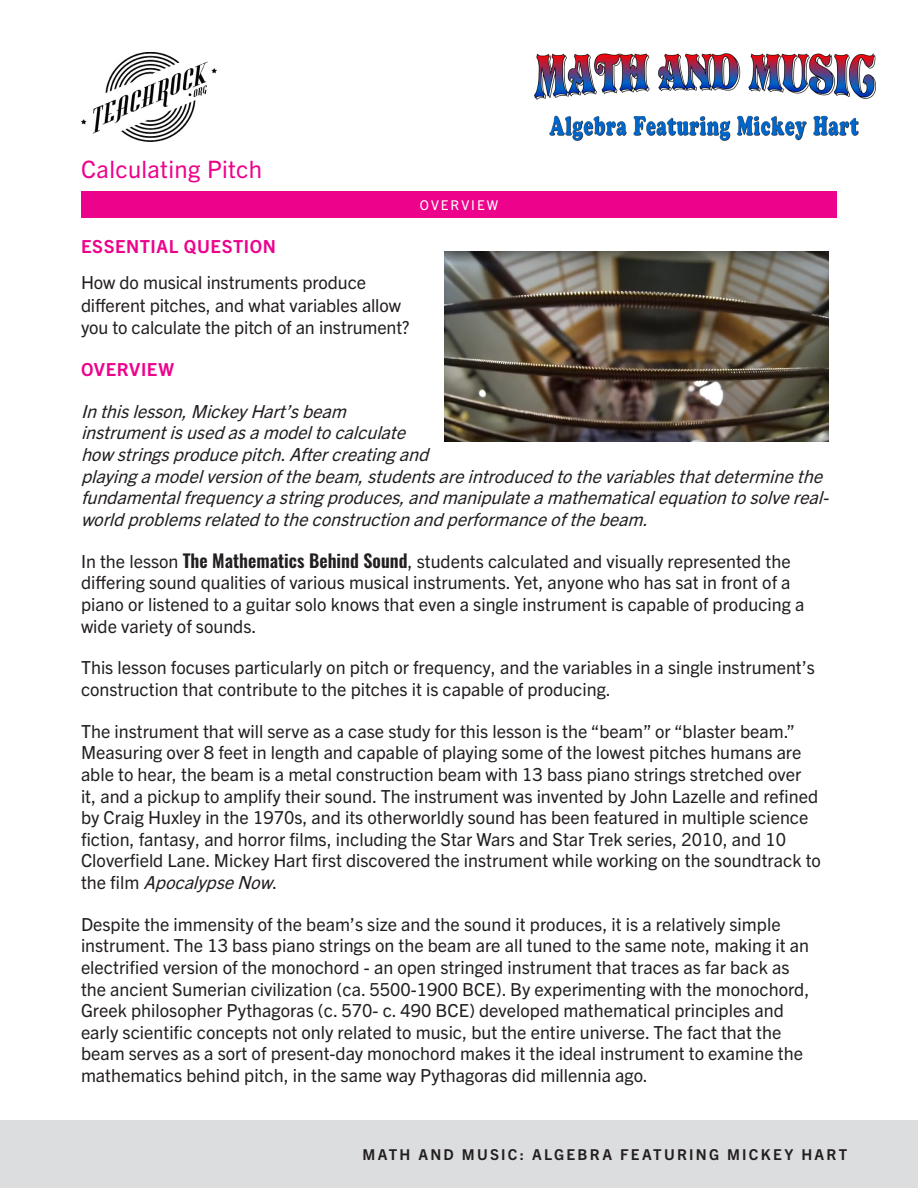
<style>
.page{position:relative;width:918px;height:1188px;background:#fff}
.page>*{position:absolute;margin:0;border:0;box-sizing:border-box;transform-origin:0 0}
.LESSON_NAME{font:24px "Trade Gothic Next LT Pro";letter-spacing:.01em;color:#ed028c}
.PINK_SECTION_HEADER{font:18px/21.6px "Trade Gothic Next LT Pro";color:#231f20}
.OVERVIEW_COPY{font:18px/21.6px "Trade Gothic Next LT Pro";color:#231f20}
.PINK_SECTION_HEADER-2{font:italic 18px/21.6px "Trade Gothic Next LT Pro";color:#231f20}
.BODY_COPY{font:18px/22.5px "Trade Gothic Next LT Pro";letter-spacing:-.01em;color:#231f20}
.PINK_SECTION_HEADER-3{font:700 18px "Trade Gothic Next LT Pro";letter-spacing:.03em;color:#ed028c}
.t1{font:700 15px "Trade Gothic Next LT Pro";letter-spacing:.15em;color:#231f20}
.HEADER_IN_PINK_BAR{font:13.5px "Trade Gothic Next LT Pro";letter-spacing:.15em;color:#fff}
.s1{font-family:"Oswald";font-weight:600}
.s2{font-style:italic}
</style>
<div class="page">
<div style="left:0;top:1120px;width:918px;height:68px;background:#dcdddf"></div>
<img style="left:81px;top:53px;width:135px;height:89px">
<div style="left:81px;top:191px;width:756px;height:27px;background:#ed028c"></div>
<img style="left:535px;top:53px;width:340px;height:88px">
<img style="left:444px;top:251px;width:384px;height:191px">
<p class="LESSON_NAME" style="left:81px;top:152px;width:183px">Calculating Pitch</p>
<p class="HEADER_IN_PINK_BAR" style="left:420px;top:196px;width:80px">OVERVIEW</p>
<p class="PINK_SECTION_HEADER-3" style="left:81px;top:234px;width:197px">ESSENTIAL QUESTION</p>
<p class="BODY_COPY" style="left:81px;top:270px;width:330px">How do musical instruments produce different pitches, and what variables allow you to calculate the pitch of an instrument?</p>
<p class="PINK_SECTION_HEADER-3" style="left:81px;top:357px;width:94px">OVERVIEW</p>
<p class="PINK_SECTION_HEADER-2" style="left:81px;top:399px;width:755px">Inthislesson,MickeyHart’sbeam<br>instrumentisusedasamodeltocalculate<br>how stringsproducepitch.Aftercreatingand playingamodelversionofthebeam,studentsareintroducedtothevariablesthatdeterminethe fundamentalfrequencyastringproduces,andmanipulateamathematicalequationtosolvereal&shy;worldproblemsrelatedtotheconstructionandperformanceofthebeam.</p>
<p class="OVERVIEW_COPY" style="left:81px;top:549px;width:725px">In the lesson <span class="s1">The Mathematics Behind Sound</span>, students calculated and visually represented the differing sound qualities of various musical instruments. Yet, anyone who has sat in front of a piano or listened to a guitar solo knows that even a single instrument is capable of producing a wide variety of sounds.</p>
<p class="OVERVIEW_COPY" style="left:81px;top:656px;width:735px">This lesson focuses particularly on pitch or frequency, and the variables in a single instrument’s construction that contribute to the pitches it is capable of producing.</p>
<p class="PINK_SECTION_HEADER" style="left:81px;top:719px;width:741px">The instrument that will serve as a case study for this lesson is the “beam” or “blaster beam.” Measuring over 8 feet in length and capable of playing some of the lowest pitches humans are able to hear, the beam is a metal construction beam with 13 bass piano strings stretched over it, and a pickup to amplify their sound. The instrument was invented by John Lazelle and refined by Craig Huxley in the 1970s, and its otherworldly sound has been featured in multiple science fiction, fantasy, and horror films, including the Star Wars and Star Trek series, 2010, and 10<br>Cloverfield Lane. Mickey Hart first discovered the instrument while working on the soundtrack to t h e fi l m <span class="s2">ApocalypseNow</span>.</p>
<p class="PINK_SECTION_HEADER" style="left:81px;top:912px;width:730px">Despite the immensity of the beam’s size and the sound it produces, it is a relatively simple instrument. The 13 bass piano strings on the beam are all tuned to the same note, making it an electrified version of the monochord - an open stringed instrument that traces as far back as the ancient Sumerian civilization (ca. 5500-1900 BCE). By experimenting with the monochord, Greek philosopher Pythagoras (c. 570- c. 490 BCE) developed mathematical principles and early scientific concepts not only related to music, but the entire universe. The fact that the beam serves as a sort of present-day monochord makes it the ideal instrument to examine the mathematics behind pitch, in the same way Pythagoras did millennia ago.</p>
<p class="t1" style="left:363px;top:1144px;width:486px">MATH AND MUSIC: ALGEBRA FEATURING MICKEY HART</p>
</div>
